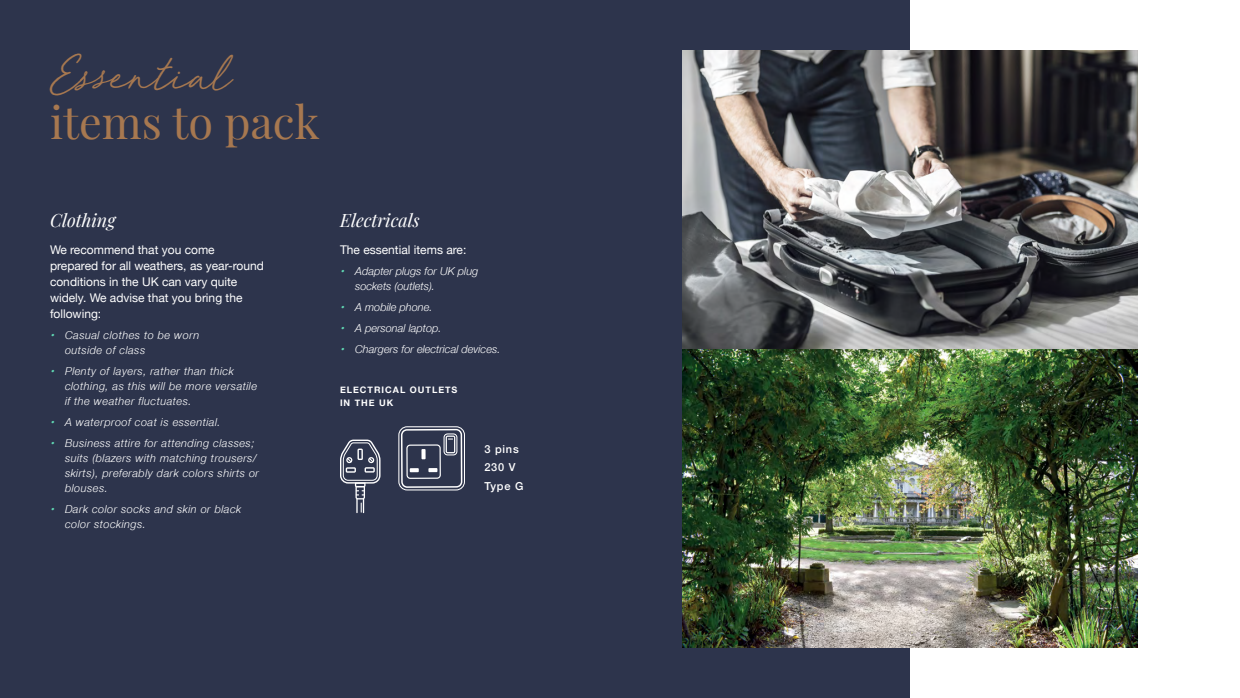
<style>
.page{position:relative;width:1240px;height:698px;background:#fff}
.page>*{position:absolute;margin:0;border:0;box-sizing:border-box;transform-origin:0 0}
.t1{font:45px "Playfair Display";color:#a77850}
.t2{font:45px "Red Vevet";color:#a77850}
.t3{font:italic 18px "Playfair Display";color:#fff}
.t4{font:12px/16px "Helvetica Neue";color:#fff}
.t5{font:italic 11px/15px "Helvetica Neue";letter-spacing:.04em;color:#fff}
.t6{font:italic 11px/15px "Helvetica Neue";color:#fff}
.t7{font:500 11px/18.9px "Helvetica Neue";letter-spacing:.07em;color:#fff}
.t8{font:700 9px/13px "Helvetica Neue";letter-spacing:.11em;color:#fff}
.s1{font-weight:700;color:#5fd5b1}
</style>
<div class="page">
<div style="left:0;top:0;width:910px;height:698px;background:#2d344c"></div>
<img style="left:682px;top:50px;width:456px;height:598px">
<svg style="left:340px;top:440px;width:41px;height:73px"></svg>
<svg style="left:398px;top:426px;width:67px;height:64px"></svg>
<h1 class="t2" style="left:50px;top:44px;width:183px">Essential</h1>
<h1 class="t1" style="left:50px;top:87px;width:271px">items to pack</h1>
<h2 class="t3" style="left:50px;top:207px;width:67px">Clothing</h2>
<h2 class="t3" style="left:340px;top:207px;width:81px">Electricals</h2>
<p class="t4" style="left:50px;top:242px;width:215px">We recommend that you come prepared for all weathers, as year-round conditions in the UK can vary quite widely. We advise that you bring the following:</p>
<p class="t5" style="left:65px;top:327px;width:136px;text-indent:-15px"><span class="s1">•</span> Casual clothes to be worn outside of class</p>
<p class="t5" style="left:65px;top:363px;width:194px;text-indent:-15px"><span class="s1">•</span> Plenty of layers, rather than thick clothing, as this will be more versatile if the weather fluctuates.</p>
<p class="t5" style="left:50px;top:414px;width:172px"><span class="s1">•</span> A waterproof coat is essential.</p>
<p class="t5" style="left:65px;top:435px;width:196px;text-indent:-15px"><span class="s1">•</span> Business attire for attending classes; suits (blazers with matching trousers/ skirts), preferably dark colors shirts or blouses.</p>
<p class="t5" style="left:65px;top:501px;width:178px;text-indent:-15px"><span class="s1">•</span> Dark color socks and skin or black color stockings.</p>
<p class="t4" style="left:340px;top:242px;width:128px">The essential items are:</p>
<p class="t6" style="left:355px;top:263px;width:125px;text-indent:-15px"><span class="s1">•</span> Adapter plugs for UK plug sockets (outlets).</p>
<p class="t6" style="left:340px;top:299px;width:94px"><span class="s1">•</span> A mobile phone.</p>
<p class="t6" style="left:340px;top:320px;width:103px"><span class="s1">•</span> A personal laptop.</p>
<p class="t6" style="left:340px;top:341px;width:162px"><span class="s1">•</span> Chargers for electrical devices.</p>
<p class="t8" style="left:340px;top:383px;width:119px">ELECTRICAL OUTLETS<br>IN THE UK</p>
<p class="t7" style="left:484px;top:438px;width:41px">3 pins<br>230 V<br>Type G</p>
</div>
